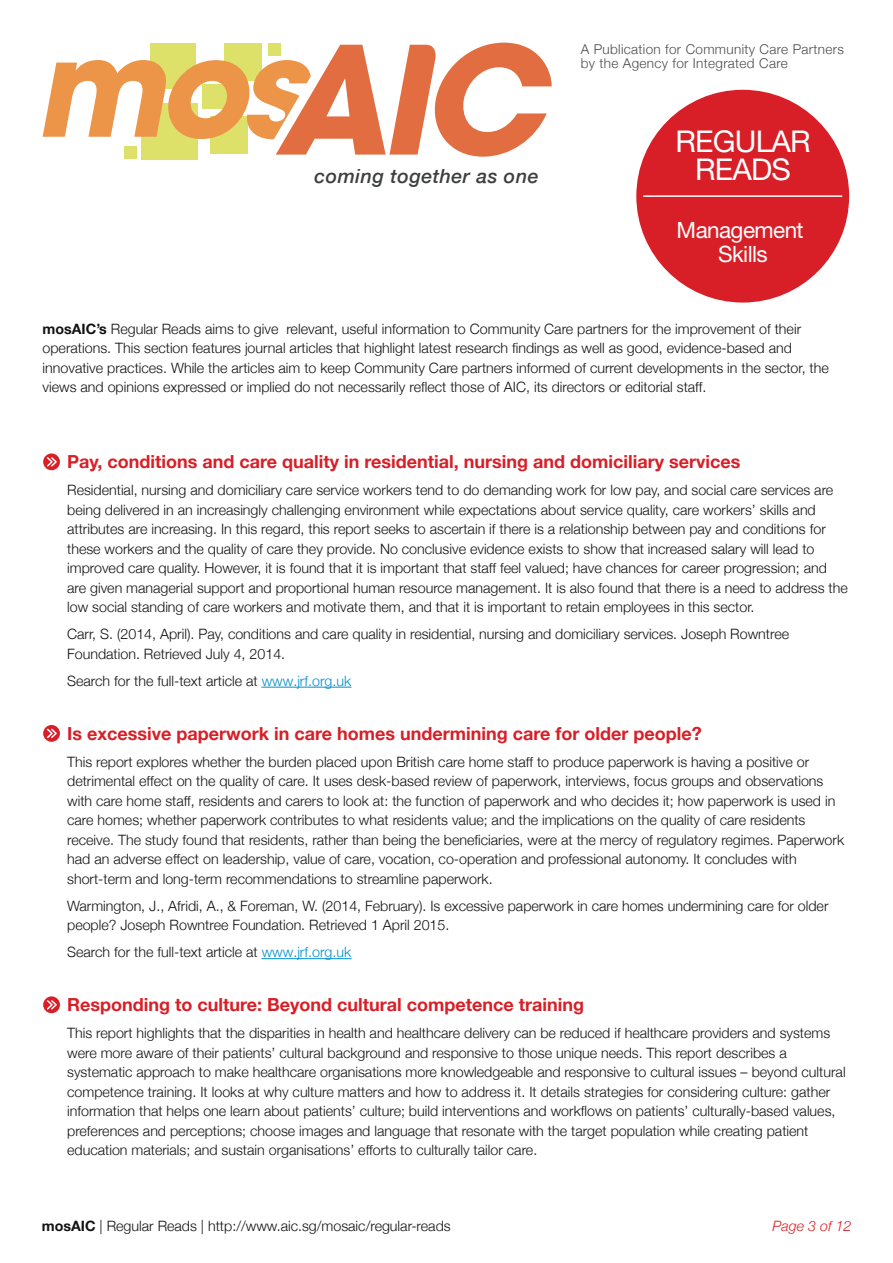
<style>
.page{position:relative;width:893px;height:1263px;background:#fff}
.page>*{position:absolute;margin:0;border:0;box-sizing:border-box;transform-origin:0 0}
.t1{font:30px/28.5px "Helvetica Neue LT Std";letter-spacing:-.025em;color:#fff;text-align:center}
.t2{font:22.5px/24px "Helvetica Neue LT Std";letter-spacing:-.025em;color:#fff;text-align:center}
.t3{font:italic 500 19.5px "Helvetica Neue";letter-spacing:.025em;color:#3d3f3f}
.t4{font:700 18px "Helvetica Neue";color:#d81f27}
.t5{font:300 14.25px/19.5px "Helvetica Neue";color:#121212}
.t6{font:italic 300 14.25px "Helvetica Neue";color:#d81f27}
.t7{font:300 13.5px/13.5px "Helvetica Neue";letter-spacing:.025em;color:#4a4c4b}
.s1{font-weight:700}
.s2{color:#008fc9}
</style>
<div class="page">
<svg style="left:43px;top:453px;width:17px;height:17px"></svg>
<svg style="left:46px;top:456px;width:12px;height:12px"></svg>
<svg style="left:43px;top:725px;width:17px;height:17px"></svg>
<svg style="left:46px;top:727px;width:12px;height:12px"></svg>
<svg style="left:43px;top:996px;width:17px;height:17px"></svg>
<svg style="left:46px;top:999px;width:12px;height:12px"></svg>
<hr style="left:262px;top:687px;width:89px;height:1px;background:#008fc9">
<hr style="left:262px;top:958px;width:89px;height:1px;background:#008fc9">
<div style="left:142px;top:103px;width:56px;height:56px;background:#dee169"></div>
<div style="left:124px;top:146px;width:13px;height:13px;background:#dee169"></div>
<svg style="left:43px;top:43px;width:509px;height:114px"></svg>
<div style="left:636px;top:90px;width:213px;height:213px;background:#d81f27;border-radius:50%"></div>
<hr style="left:643px;top:195px;width:199px;height:2px;background:#fff">
<h3 class="t3" style="left:314px;top:159px;width:226px">coming together as one</h3>
<p class="t7" style="left:581px;top:42px;width:265px">A Publication for Community Care Partners by the Agency for Integrated Care</p>
<h1 class="t1" style="left:675px;top:127px;width:137px">REGULAR<br>READS</h1>
<h2 class="t2" style="left:677px;top:217px;width:129px">Management<br>Skills</h2>
<p class="t5" style="left:43px;top:319px;width:788px"><span class="s1">mosAIC’s</span> Regular Reads aims to give relevant, useful information to Community Care partners for the improvement of their operations. This section features journal articles that highlight latest research findings as well as good, evidence-based and innovative practices. While the articles aim to keep Community Care partners informed of current developments in the sector, the views and opinions expressed or implied do not necessarily reflect those of AIC, its directors or editorial staff.</p>
<p class="t4" style="left:67px;top:451px;width:675px">Pay, conditions and care quality in residential, nursing and domiciliary services</p>
<p class="t5" style="left:67px;top:480px;width:782px">Residential, nursing and domiciliary care service workers tend to do demanding work for low pay, and social care services are being delivered in an increasingly challenging environment while expectations about service quality, care workers’ skills and attributes are increasing. In this regard, this report seeks to ascertain if there is a relationship between pay and conditions for these workers and the quality of care they provide. No conclusive evidence exists to show that increased salary will lead to improved care quality. However, it is found that it is important that staff feel valued; have chances for career progression; and are given managerial support and proportional human resource management. It is also found that there is a need to address the low social standing of care workers and motivate them, and that it is important to retain employees in this sector.</p>
<p class="t5" style="left:67px;top:624px;width:723px">Carr, S. (2014, April). Pay, conditions and care quality in residential, nursing and domiciliary services. Joseph Rowntree<br>Foundation. Retrieved July 4, 2014.</p>
<p class="t5" style="left:67px;top:670px;width:286px">Search for the full-text article at <span class="s2">www.jrf.org.uk</span></p>
<p class="t4" style="left:67px;top:722px;width:636px">Is excessive paperwork in care homes undermining care for older people?</p>
<p class="t5" style="left:67px;top:752px;width:778px">This report explores whether the burden placed upon British care home staff to produce paperwork is having a positive or detrimental effect on the quality of care. It uses desk-based review of paperwork, interviews, focus groups and observations with care home staff, residents and carers to look at: the function of paperwork and who decides it; how paperwork is used in care homes; whether paperwork contributes to what residents value; and the implications on the quality of care residents receive. The study found that residents, rather than being the beneficiaries, were at the mercy of regulatory regimes. Paperwork had an adverse effect on leadership, value of care, vocation, co-operation and professional autonomy. It concludes with short-term and long-term recommendations to streamline paperwork.</p>
<p class="t5" style="left:67px;top:895px;width:763px">Warmington, J., Afridi, A., &amp; Foreman, W. (2014, February). Is excessive paperwork in care homes undermining care for older people? Joseph Rowntree Foundation. Retrieved 1 April 2015.</p>
<p class="t5" style="left:67px;top:942px;width:286px">Search for the full-text article at <span class="s2">www.jrf.org.uk</span></p>
<p class="t4" style="left:67px;top:994px;width:518px">Responding to culture: Beyond cultural competence training</p>
<p class="t5" style="left:67px;top:1023px;width:780px">This report highlights that the disparities in health and healthcare delivery can be reduced if healthcare providers and systems were more aware of their patients’ cultural background and responsive to those unique needs. This report describes a systematic approach to make healthcare organisations more knowledgeable and responsive to cultural issues – beyond cultural competence training. It looks at why culture matters and how to address it. It details strategies for considering culture: gather information that helps one learn about patients’ culture; build interventions and workflows on patients’ culturally-based values, preferences and perceptions; choose images and language that resonate with the target population while creating patient education materials; and sustain organisations’ efforts to culturally tailor care.</p>
<p class="t5" style="left:42px;top:1216px;width:410px"><span class="s1">mosAIC</span> | Regular Reads | http://www.aic.sg/mosaic/regular-reads</p>
<p class="t6" style="left:773px;top:1218px;width:80px">Page 3 of 12</p>
</div>
